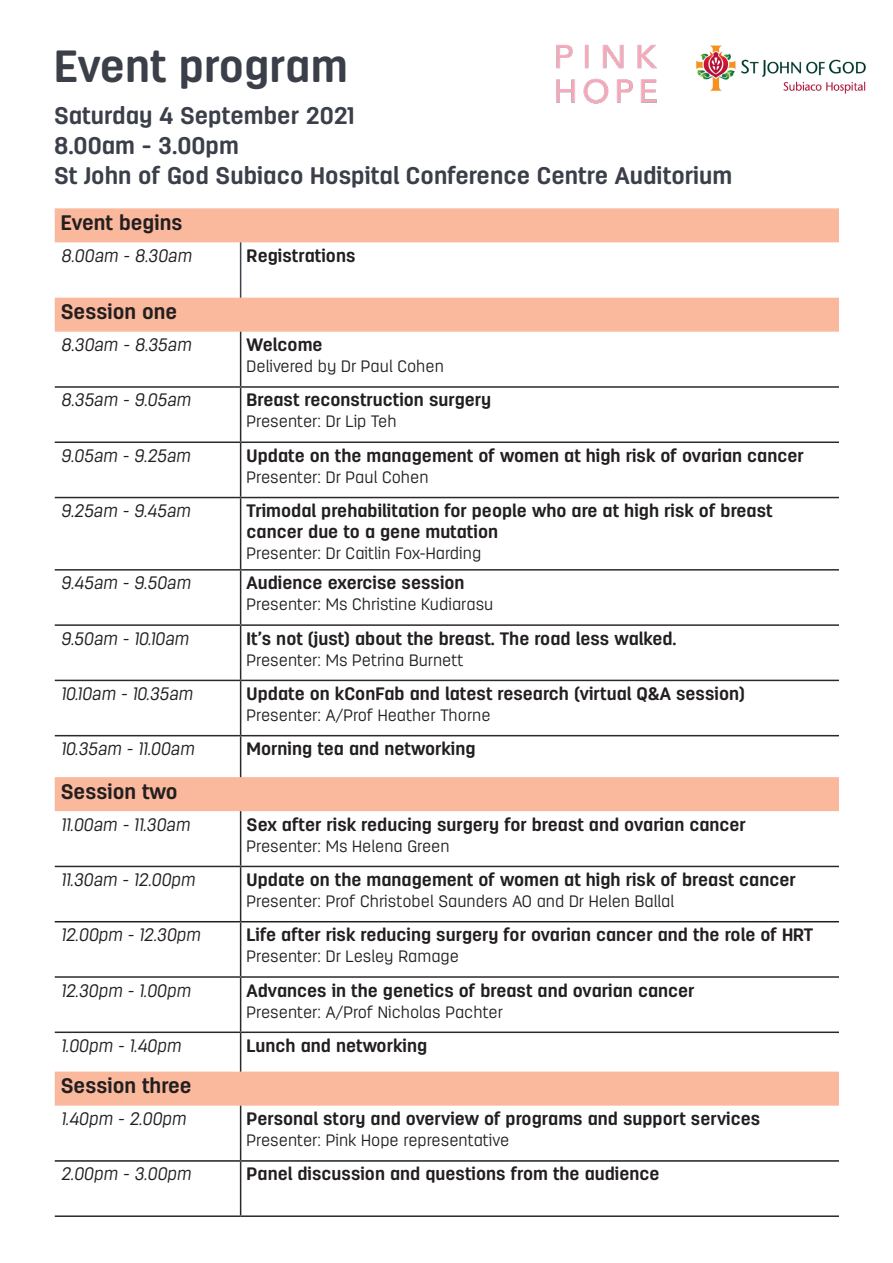
<style>
.page{position:relative;width:893px;height:1263px;background:#fff}
.page>*{position:absolute;margin:0;border:0;box-sizing:border-box;transform-origin:0 0}
.Question{font:700 45px "Antartida Rounded";color:#3b3f4a}
.Question-2{font:700 24px "Antartida Rounded";color:#3b3f4a}
.t1{font:700 21px "Antartida Rounded";color:#231f20}
.t2{font:700 18px/21px "Antartida Rounded";color:#231f20}
.t3{font:italic 300 18px "Antartida Rounded";color:#231f20}
.t4{font:300 16.5px "Antartida Rounded";color:#231f20}
</style>
<div class="page">
<svg style="left:55px;top:208px;width:784px;height:124px;fill:#fab89d"></svg>
<svg style="left:55px;top:777px;width:784px;height:329px"></svg>
<hr style="left:240px;top:332px;width:1px;height:54px;background:#2b292a">
<hr style="left:240px;top:443px;width:1px;height:54px;background:#2b292a">
<hr style="left:240px;top:498px;width:1px;height:71px;background:#2b292a">
<hr style="left:240px;top:571px;width:1px;height:53px;background:#2b292a">
<hr style="left:240px;top:626px;width:1px;height:54px;background:#2b292a">
<hr style="left:240px;top:811px;width:1px;height:55px;background:#2b292a">
<hr style="left:55px;top:866px;width:186px;height:1px;background:#2b292a">
<hr style="left:241px;top:866px;width:598px;height:1px;background:#2b292a">
<hr style="left:240px;top:867px;width:1px;height:54px;background:#2b292a">
<hr style="left:240px;top:1106px;width:1px;height:54px;background:#2b292a">
<hr style="left:55px;top:386px;width:186px;height:2px;background:#2b292a">
<hr style="left:241px;top:386px;width:598px;height:2px;background:#2b292a">
<hr style="left:240px;top:388px;width:1px;height:53px;background:#2b292a">
<hr style="left:55px;top:441px;width:186px;height:2px;background:#2b292a">
<hr style="left:241px;top:441px;width:598px;height:2px;background:#2b292a">
<hr style="left:55px;top:497px;width:186px;height:1px;background:#2b292a">
<hr style="left:241px;top:497px;width:598px;height:1px;background:#2b292a">
<hr style="left:55px;top:569px;width:186px;height:2px;background:#2b292a">
<hr style="left:241px;top:569px;width:598px;height:2px;background:#2b292a">
<hr style="left:55px;top:624px;width:186px;height:2px;background:#2b292a">
<hr style="left:241px;top:624px;width:598px;height:2px;background:#2b292a">
<hr style="left:55px;top:1160px;width:186px;height:2px;background:#231f20">
<hr style="left:241px;top:1160px;width:598px;height:2px;background:#231f20">
<hr style="left:240px;top:1162px;width:1px;height:53px;background:#2b292a">
<hr style="left:55px;top:1215px;width:186px;height:2px;background:#2b292a">
<hr style="left:241px;top:1215px;width:598px;height:2px;background:#2b292a">
<hr style="left:240px;top:242px;width:1px;height:56px;background:#3f434d">
<hr style="left:55px;top:680px;width:186px;height:1px;background:#2b292a">
<hr style="left:241px;top:680px;width:598px;height:1px;background:#2b292a">
<hr style="left:240px;top:681px;width:1px;height:54px;background:#2b292a">
<hr style="left:55px;top:735px;width:186px;height:1px;background:#2b292a">
<hr style="left:241px;top:735px;width:598px;height:1px;background:#2b292a">
<hr style="left:240px;top:736px;width:1px;height:41px;background:#2b292a">
<hr style="left:55px;top:921px;width:186px;height:1px;background:#231f20">
<hr style="left:241px;top:921px;width:598px;height:1px;background:#231f20">
<hr style="left:240px;top:922px;width:1px;height:54px;background:#2b292a">
<hr style="left:55px;top:976px;width:186px;height:2px;background:#2b292a">
<hr style="left:241px;top:976px;width:598px;height:2px;background:#2b292a">
<hr style="left:240px;top:978px;width:1px;height:53px;background:#2b292a">
<hr style="left:55px;top:1031px;width:186px;height:2px;background:#2b292a">
<hr style="left:241px;top:1031px;width:598px;height:2px;background:#2b292a">
<hr style="left:240px;top:1033px;width:1px;height:38px;background:#2b292a">
<img style="left:696px;top:45px;width:170px;height:49px">
<img style="left:556px;top:44px;width:101px;height:60px">
<p class="Question" style="left:54px;top:40px;width:295px">Event program</p>
<p class="Question-2" style="left:54px;top:102px;width:302px">Saturday 4 September 2021</p>
<p class="Question-2" style="left:54px;top:132px;width:187px">8.00am - 3.00pm</p>
<p class="Question-2" style="left:54px;top:162px;width:680px">St John of God Subiaco Hospital Conference Centre Auditorium</p>
<p class="t1" style="left:61px;top:211px;width:123px">Event begins</p>
<p class="t3" style="left:61px;top:246px;width:132px">8.00am - 8.30am</p>
<p class="t2" style="left:247px;top:245px;width:110px">Registrations</p>
<p class="t1" style="left:61px;top:300px;width:118px">Session one</p>
<p class="t3" style="left:61px;top:335px;width:132px">8.30am - 8.35am</p>
<p class="t2" style="left:247px;top:335px;width:78px">Welcome</p>
<p class="t4" style="left:247px;top:357px;width:199px">Delivered by Dr Paul Cohen</p>
<p class="t3" style="left:61px;top:390px;width:131px">8.35am - 9.05am</p>
<p class="t2" style="left:247px;top:390px;width:246px">Breast reconstruction surgery</p>
<p class="t4" style="left:247px;top:413px;width:152px">Presenter: Dr Lip Teh</p>
<p class="t3" style="left:61px;top:445px;width:131px">9.05am - 9.25am</p>
<p class="t2" style="left:247px;top:445px;width:559px">Update on the management of women at high risk of ovarian cancer</p>
<p class="t4" style="left:247px;top:468px;width:183px">Presenter: Dr Paul Cohen</p>
<p class="t3" style="left:61px;top:501px;width:131px">9.25am - 9.45am</p>
<p class="t2" style="left:247px;top:500px;width:528px">Trimodal prehabilitation for people who are at high risk of breast cancer due to a gene mutation</p>
<p class="t4" style="left:247px;top:544px;width:236px">Presenter: Dr Caitlin Fox-Harding</p>
<p class="t3" style="left:61px;top:573px;width:131px">9.45am - 9.50am</p>
<p class="t2" style="left:247px;top:573px;width:220px">Audience exercise session</p>
<p class="t4" style="left:247px;top:595px;width:248px">Presenter: Ms Christine Kudiarasu</p>
<p class="t3" style="left:61px;top:628px;width:129px">9.50am - 10.10am</p>
<p class="t2" style="left:247px;top:628px;width:431px">It’s not (just) about the breast. The road less walked.</p>
<p class="t4" style="left:247px;top:651px;width:218px">Presenter: Ms Petrina Burnett</p>
<p class="t3" style="left:61px;top:684px;width:133px">10.10am - 10.35am</p>
<p class="t2" style="left:247px;top:683px;width:500px">Update on kConFab and latest research (virtual Q&amp;A session)</p>
<p class="t4" style="left:247px;top:706px;width:246px">Presenter: A/Prof Heather Thorne</p>
<p class="t3" style="left:61px;top:739px;width:135px">10.35am - 11.00am</p>
<p class="t2" style="left:247px;top:739px;width:230px">Morning tea and networking</p>
<p class="t1" style="left:61px;top:780px;width:118px">Session two</p>
<p class="t3" style="left:61px;top:814px;width:131px">11.00am - 11.30am</p>
<p class="t2" style="left:247px;top:814px;width:501px">Sex after risk reducing surgery for breast and ovarian cancer</p>
<p class="t4" style="left:247px;top:837px;width:204px">Presenter: Ms Helena Green</p>
<p class="t3" style="left:61px;top:870px;width:136px">11.30am - 12.00pm</p>
<p class="t2" style="left:247px;top:869px;width:551px">Update on the management of women at high risk of breast cancer</p>
<p class="t4" style="left:247px;top:892px;width:429px">Presenter: Prof Christobel Saunders AO and Dr Helen Ballal</p>
<p class="t3" style="left:61px;top:925px;width:141px">12.00pm - 12.30pm</p>
<p class="t2" style="left:247px;top:925px;width:568px">Life after risk reducing surgery for ovarian cancer and the role of HRT</p>
<p class="t4" style="left:247px;top:947px;width:214px">Presenter: Dr Lesley Ramage</p>
<p class="t3" style="left:61px;top:980px;width:131px">12.30pm - 1.00pm</p>
<p class="t2" style="left:247px;top:980px;width:449px">Advances in the genetics of breast and ovarian cancer</p>
<p class="t4" style="left:247px;top:1002px;width:258px">Presenter: A/Prof Nicholas Pachter</p>
<p class="t3" style="left:61px;top:1035px;width:122px">1.00pm - 1.40pm</p>
<p class="t2" style="left:247px;top:1035px;width:182px">Lunch and networking</p>
<p class="t1" style="left:61px;top:1074px;width:132px">Session three</p>
<p class="t3" style="left:61px;top:1109px;width:127px">1.40pm - 2.00pm</p>
<p class="t2" style="left:247px;top:1108px;width:515px">Personal story and overview of programs and support services</p>
<p class="t4" style="left:247px;top:1131px;width:264px">Presenter: Pink Hope representative</p>
<p class="t3" style="left:61px;top:1164px;width:132px">2.00pm - 3.00pm</p>
<p class="t2" style="left:247px;top:1164px;width:414px">Panel discussion and questions from the audience</p>
</div>
